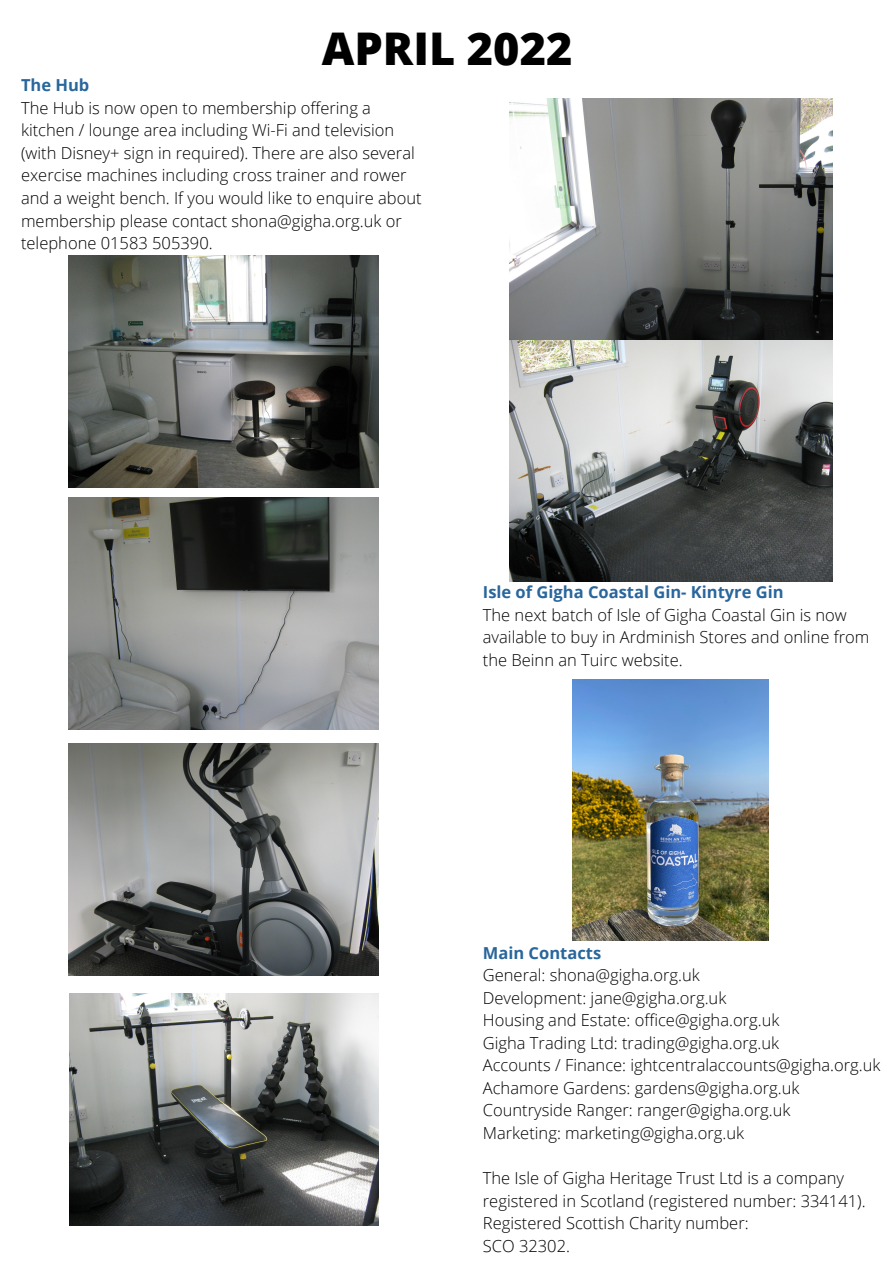
<style>
.page{position:relative;width:894px;height:1264px;background:#fff}
.page>*{position:absolute;margin:0;border:0;box-sizing:border-box;transform-origin:0 0}
.t1{font:800 45px "Open Sans";color:#000}
.t2{font:300 16.5px/22.5px "Open Sans";color:#000}
.t3{font:700 16.5px "Open Sans";color:#29669c}
</style>
<div class="page">
<img style="left:68px;top:256px;width:310px;height:232px">
<img style="left:68px;top:497px;width:310px;height:232px">
<img style="left:68px;top:743px;width:310px;height:232px">
<img style="left:70px;top:993px;width:308px;height:232px">
<img style="left:509px;top:99px;width:322px;height:482px">
<img style="left:572px;top:679px;width:196px;height:261px">
<p class="t1" style="left:321px;top:17px;width:252px">APRIL 2022</p>
<p class="t3" style="left:21px;top:74px;width:70px">The Hub</p>
<p class="t2" style="left:21px;top:96px;width:402px">The Hub is now open to membership offering a kitchen / lounge area including Wi-Fi and television (with Disney+ sign in required). There are also several exercise machines including cross trainer and rower and a weight bench. If you would like to enquire about membership please contact shona@gigha.org.uk or telephone 01583 505390.</p>
<p class="t3" style="left:482px;top:580px;width:302px">Isle of Gigha Coastal Gin- Kintyre Gin</p>
<p class="t2" style="left:482px;top:603px;width:388px">The next batch of Isle of Gigha Coastal Gin is now available to buy in Ardminish Stores and online from the Beinn an Tuirc website.</p>
<p class="t3" style="left:482px;top:941px;width:120px">Main Contacts</p>
<p class="t2" style="left:482px;top:963px;width:218px">General: shona@gigha.org.uk</p>
<p class="t2" style="left:482px;top:986px;width:245px">Development: jane@gigha.org.uk</p>
<p class="t2" style="left:482px;top:1008px;width:298px">Housing and Estate: office@gigha.org.uk</p>
<p class="t2" style="left:482px;top:1031px;width:298px">Gigha Trading Ltd: trading@gigha.org.uk</p>
<p class="t2" style="left:482px;top:1053px;width:399px">Accounts / Finance: ightcentralaccounts@gigha.org.uk</p>
<p class="t2" style="left:482px;top:1076px;width:318px">Achamore Gardens: gardens@gigha.org.uk</p>
<p class="t2" style="left:482px;top:1098px;width:309px">Countryside Ranger: ranger@gigha.org.uk</p>
<p class="t2" style="left:482px;top:1121px;width:263px">Marketing: marketing@gigha.org.uk</p>
<p class="t2" style="left:482px;top:1166px;width:384px">The Isle of Gigha Heritage Trust Ltd is a company registered in Scotland (registered number: 334141).<br>Registered Scottish Charity number:</p>
<p class="t2" style="left:482px;top:1233px;width:89px">SCO 32302.</p>
</div>
